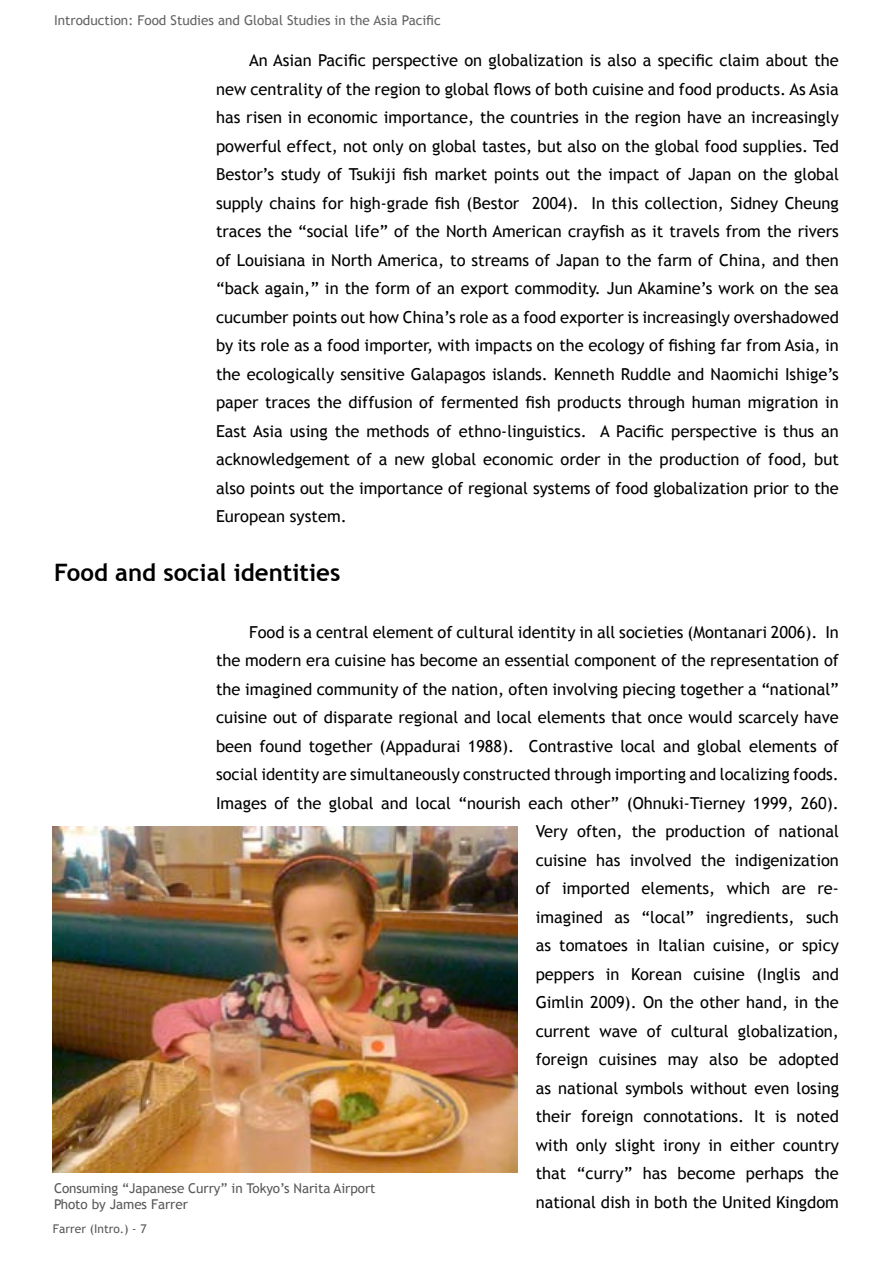
<style>
.page{position:relative;width:893px;height:1263px;background:#fff}
.page>*{position:absolute;margin:0;border:0;box-sizing:border-box;transform-origin:0 0}
.t1{font:700 24px "Trebuchet MS";color:#000}
.t2{font:16.5px/28.5px "Trebuchet MS";color:#000;text-align:justify}
.t3{font:13.5px/16.2px "Trebuchet MS";letter-spacing:-.005em;color:#58595b}
.t4{font:13.5px "Trebuchet MS";color:#636466}
.t5{font:12px "Trebuchet MS";color:#58595b}
</style>
<div class="page">
<img style="left:53px;top:827px;width:465px;height:345px">
<p class="t4" style="left:54px;top:12px;width:388px">Introduction: Food Studies and Global Studies in the Asia Pacific</p>
<p class="t2" style="left:216px;top:46px;width:624px;text-indent:33px">An Asian Pacific perspective on globalization is also a specific claim about the new centrality of the region to global flows of both cuisine and food products. As Asia has risen in economic importance, the countries in the region have an increasingly powerful effect, not only on global tastes, but also on the global food supplies. Ted Bestor’s study of Tsukiji fish market points out the impact of Japan on the global supply chains for high-grade fish (Bestor 2004). In this collection, Sidney Cheung traces the “social life” of the North American crayfish as it travels from the rivers of Louisiana in North America, to streams of Japan to the farm of China, and then “back again,” in the form of an export commodity. Jun Akamine’s work on the sea cucumber points out how China’s role as a food exporter is increasingly overshadowed by its role as a food importer, with impacts on the ecology of fishing far from Asia, in the ecologically sensitive Galapagos islands. Kenneth Ruddle and Naomichi Ishige’s paper traces the diffusion of fermented fish products through human migration in East Asia using the methods of ethno-linguistics. A Pacific perspective is thus an acknowledgement of a new global economic order in the production of food, but also points out the importance of regional systems of food globalization prior to the European system.</p>
<h1 class="t1" style="left:54px;top:557px;width:288px">Food and social identities</h1>
<p class="t2" style="left:216px;top:618px;width:624px;text-align:right">Food is a central element of cultural identity in all societies (Montanari 2006). In<br>the modern era cuisine has become an essential component of the representation of the imagined community of the nation, often involving piecing together a “national” cuisine out of disparate regional and local elements that once would scarcely have been found together (Appadurai 1988). Contrastive local and global elements of social identity are simultaneously constructed through importing and localizing foods.<br>Images of the global and local “nourish each other” (Ohnuki-Tierney 1999, 260).<br>Very often, the production of national<br>cuisine has involved the indigenization<br>of imported elements, which are re-<br>imagined as “local” ingredients, such<br>as tomatoes in Italian cuisine, or spicy<br>peppers in Korean cuisine (Inglis and<br>Gimlin 2009). On the other hand, in the<br>current wave of cultural globalization,<br>foreign cuisines may also be adopted<br>as national symbols without even losing<br>their foreign connotations. It is noted<br>with only slight irony in either country<br>that “curry” has become perhaps the<br>national dish in both the United Kingdom</p>
<p class="t3" style="left:54px;top:1180px;width:323px">Consuming “Japanese Curry” in Tokyo’s Narita Airport<br>Photo by James Farrer</p>
<p class="t5" style="left:53px;top:1221px;width:95px">Farrer (Intro.) - 7</p>
</div>
